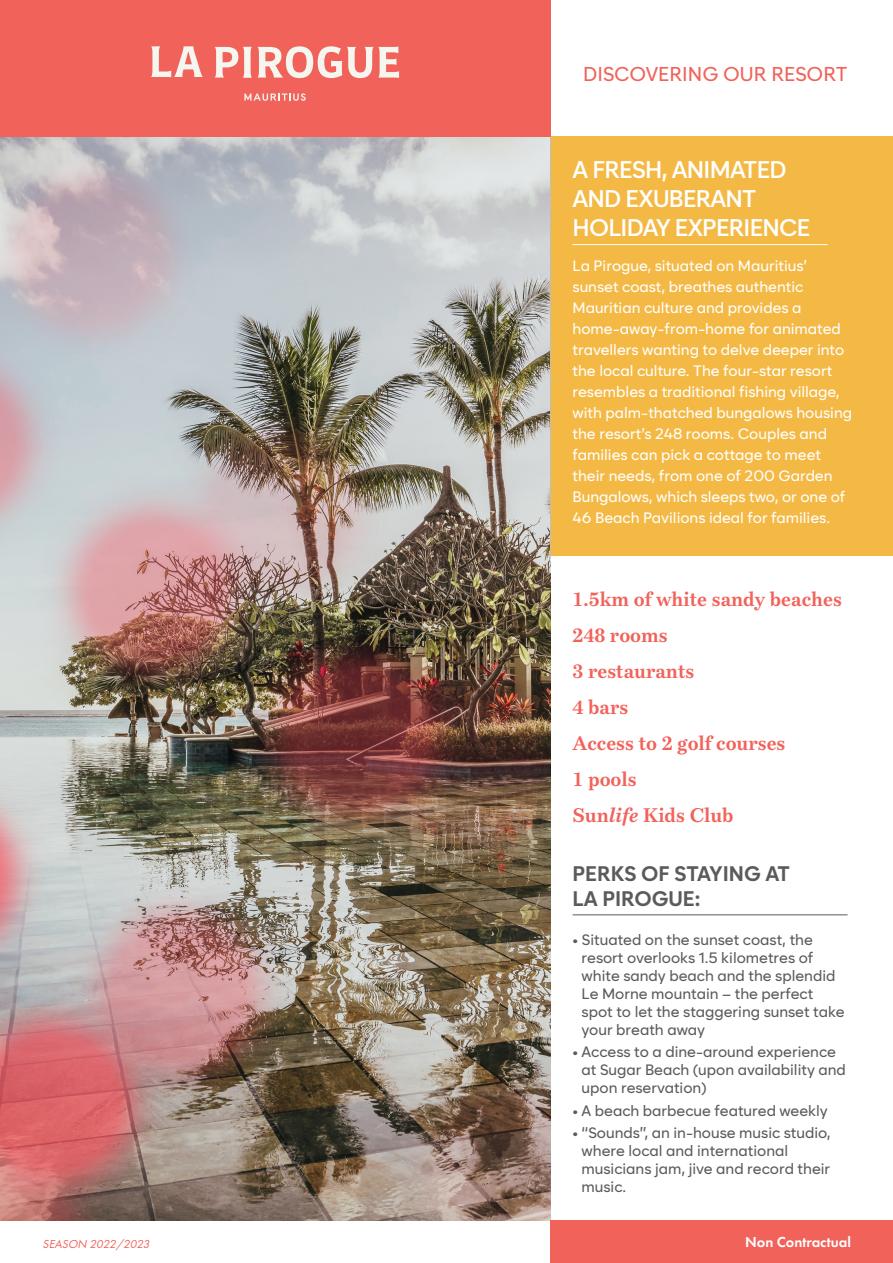
<style>
.page{position:relative;width:893px;height:1263px;background:#fff}
.page>*{position:absolute;margin:0;border:0;box-sizing:border-box;transform-origin:0 0}
.FS_Titre_Chapo_01{font:600 24px/28.8px "Cadiz";letter-spacing:-.03em;color:#fff}
.FS_Titre_Chapo_01-2{font:700 21px/25.2px "Cadiz";color:#5a5b5d}
.t1{font:500 19.95px "Cadiz";color:#f1625a}
.FS_Chapo_01{font:700 19.5px "Bressay";color:#f1625a}
.FS_Chapo_01-2{font:500 15px/21px "Cadiz";color:#fff}
.t2{font:500 15px/18px "Cadiz";color:#5a5b5d}
.FS_Chapo_01-3{font:600 15px "Futura PT";color:#fff}
.t3{font:italic 12px "Futura PT";color:#f1625a}
.s1{font-style:italic}
</style>
<div class="page">
<div style="left:550px;top:137px;width:343px;height:419px;background:#f4b945"></div>
<div style="left:0;top:0;width:550px;height:136px;background:#f1625a"></div>
<div style="left:550px;top:1220px;width:343px;height:43px;background:#f1625a"></div>
<img style="left:0;top:137px;width:550px;height:1083px">
<hr style="left:572px;top:914px;width:275px;height:1px;background:#5a5b5d">
<hr style="left:572px;top:244px;width:256px;height:1px;background:#fff">
<svg style="left:244px;top:93px;width:62px;height:8px"></svg>
<svg style="left:151px;top:46px;width:52px;height:31px"></svg>
<svg style="left:215px;top:47px;width:37px;height:31px"></svg>
<svg style="left:258px;top:46px;width:141px;height:32px"></svg>
<p class="t1" style="left:583px;top:62px;width:266px">DISCOVERING OUR RESORT</p>
<p class="FS_Titre_Chapo_01" style="left:572px;top:155px;width:239px">A FRESH, ANIMATED<br>AND EXUBERANT<br>HOLIDAY EXPERIENCE</p>
<p class="FS_Chapo_01-2" style="left:572px;top:255px;width:281px">La Pirogue, situated on Mauritius’ sunset coast, breathes authentic Mauritian culture and provides a home-away-from-home for animated travellers wanting to delve deeper into the local culture. The four-star resort resembles a traditional fishing village, with palm-thatched bungalows housing the resort’s 248 rooms. Couples and families can pick a cottage to meet their needs, from one of 200 Garden Bungalows, which sleeps two, or one of 46 Beach Pavilions ideal for families.</p>
<p class="FS_Chapo_01" style="left:572px;top:587px;width:271px">1.5km of white sandy beaches</p>
<p class="FS_Chapo_01" style="left:572px;top:623px;width:97px">248 rooms</p>
<p class="FS_Chapo_01" style="left:572px;top:659px;width:123px">3 restaurants</p>
<p class="FS_Chapo_01" style="left:572px;top:695px;width:57px">4 bars</p>
<p class="FS_Chapo_01" style="left:572px;top:731px;width:214px">Access to 2 golf courses</p>
<p class="FS_Chapo_01" style="left:572px;top:767px;width:66px">1 pools</p>
<p class="FS_Chapo_01" style="left:572px;top:803px;width:162px">Sun<span class="s1">life</span> Kids Club</p>
<p class="FS_Titre_Chapo_01-2" style="left:572px;top:860px;width:219px">PERKS OF STAYING AT<br>LA PIROGUE:</p>
<p class="t2" style="left:581px;top:931px;width:265px;text-indent:-9px">• Situated on the sunset coast, the resort overlooks 1.5 kilometres of white sandy beach and the splendid<br>Le Morne mountain – the perfect spot to let the staggering sunset take your breath away</p>
<p class="t2" style="left:581px;top:1043px;width:266px;text-indent:-9px">• Access to a dine-around experience at Sugar Beach (upon availability and upon reservation)</p>
<p class="t2" style="left:572px;top:1101px;width:257px">• A beach barbecue featured weekly</p>
<p class="t2" style="left:581px;top:1123px;width:251px;text-indent:-9px">• “Sounds”, an in-house music studio, where local and international musicians jam, jive and record their music.</p>
<p class="t3" style="left:43px;top:1236px;width:111px">SEASON 2022/2023</p>
<p class="FS_Chapo_01-3" style="left:745px;top:1232px;width:107px">Non Contractual</p>
</div>
